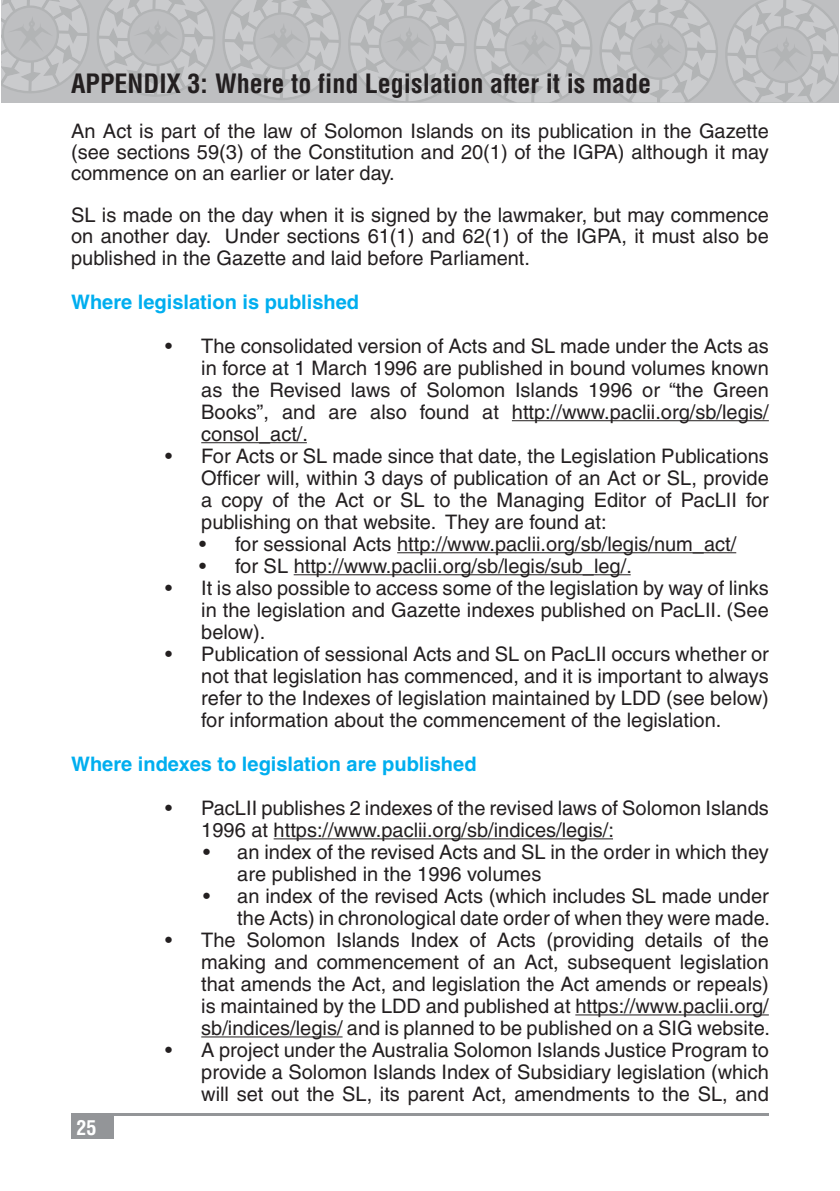
<style>
.page{position:relative;width:840px;height:1191px;background:#fff}
.page>*{position:absolute;margin:0;border:0;box-sizing:border-box;transform-origin:0 0}
.t1{font:700 condensed 26px "Helvetica CE";color:#231f20}
.t2{font:20px/22px "Helvetica CE";color:#231f20;text-align:justify}
.t3{font:700 20px "Helvetica";color:#00aeef}
.t4{font:700 condensed 20px "Helvetica CE";color:#fff}
</style>
<div class="page">
<div style="left:71px;top:1115px;width:43px;height:23px;background:#939598"></div>
<hr style="left:71px;top:1113px;width:697px;height:2px;background:#939598">
<div style="left:1px;top:0;width:837px;height:102px;background:#bebfc1"></div>
<svg style="left:1px;top:0;width:88px;height:93px"></svg>
<svg style="left:97px;top:0;width:118px;height:96px"></svg>
<svg style="left:223px;top:0;width:118px;height:100px"></svg>
<svg style="left:348px;top:0;width:118px;height:102px"></svg>
<svg style="left:474px;top:0;width:118px;height:102px"></svg>
<svg style="left:600px;top:0;width:118px;height:102px"></svg>
<svg style="left:726px;top:0;width:110px;height:102px"></svg>
<hr style="left:511px;top:420px;width:257px;height:1px;background:#231f20">
<hr style="left:201px;top:442px;width:106px;height:1px;background:#231f20">
<hr style="left:397px;top:552px;width:338px;height:1px;background:#231f20">
<hr style="left:293px;top:574px;width:337px;height:1px;background:#231f20">
<hr style="left:273px;top:838px;width:339px;height:1px;background:#231f20">
<hr style="left:575px;top:1014px;width:193px;height:1px;background:#231f20">
<hr style="left:201px;top:1036px;width:141px;height:1px;background:#231f20">
<h1 class="t1" style="left:71px;top:67px;width:581px">APPENDIX 3: Where to find Legislation after it is made</h1>
<p class="t2" style="left:71px;top:120px;width:698px;line-height:21px">An Act is part of the law of Solomon Islands on its publication in the Gazette (see sections 59(3) of the Constitution and 20(1) of the IGPA) although it may commence on an earlier or later day.</p>
<p class="t2" style="left:71px;top:204px;width:698px">SL is made on the day when it is signed by the lawmaker, but may commence on another day. Under sections 61(1) and 62(1) of the IGPA, it must also be published in the Gazette and laid before Parliament.</p>
<p class="t3" style="left:71px;top:289px;width:289px">Where legislation is published</p>
<p class="t2" style="left:201px;top:335px;width:568px;text-indent:-36px">• The consolidated version of Acts and SL made under the Acts as in force at 1 March 1996 are published in bound volumes known as the Revised laws of Solomon Islands 1996 or “the Green Books”, and are also found at http://www.paclii.org/sb/legis/ consol_act/.</p>
<p class="t2" style="left:201px;top:445px;width:568px;text-indent:-36px">• For Acts or SL made since that date, the Legislation Publications Officer will, within 3 days of publication of an Act or SL, provide a copy of the Act or SL to the Managing Editor of PacLII for publishing on that website. They are found at:</p>
<p class="t2" style="left:199px;top:533px;width:538px">• for sessional Acts http://www.paclii.org/sb/legis/num_act/</p>
<p class="t2" style="left:199px;top:555px;width:434px">• for SL http://www.paclii.org/sb/legis/sub_leg/.</p>
<p class="t2" style="left:201px;top:577px;width:568px;text-indent:-36px">• It is also possible to access some of the legislation by way of links in the legislation and Gazette indexes published on PacLII. (See below).</p>
<p class="t2" style="left:201px;top:643px;width:568px;text-indent:-36px">• Publication of sessional Acts and SL on PacLII occurs whether or not that legislation has commenced, and it is important to always refer to the Indexes of legislation maintained by LDD (see below) for information about the commencement of the legislation.</p>
<p class="t3" style="left:71px;top:751px;width:406px">Where indexes to legislation are published</p>
<p class="t2" style="left:201px;top:797px;width:568px;text-indent:-36px">• PacLII publishes 2 indexes of the revised laws of Solomon Islands<br>1996 at https://www.paclii.org/sb/indices/legis/:</p>
<p class="t2" style="left:237px;top:841px;width:532px;text-indent:-34px">• an index of the revised Acts and SL in the order in which they are published in the 1996 volumes</p>
<p class="t2" style="left:203px;top:885px;width:568px;text-align:right">• an index of the revised Acts (which includes SL made under the Acts) in chronological date order of when they were made.</p>
<p class="t2" style="left:201px;top:929px;width:570px;text-indent:-36px">• The Solomon Islands Index of Acts (providing details of the making and commencement of an Act, subsequent legislation that amends the Act, and legislation the Act amends or repeals) is maintained by the LDD and published at https://www.paclii.org/ sb/indices/legis/ and is planned to be published on a SIG website.</p>
<p class="t2" style="left:201px;top:1039px;width:568px;text-indent:-36px">• A project under the Australia Solomon Islands Justice Program to provide a Solomon Islands Index of Subsidiary legislation (which will set out the SL, its parent Act, amendments to the SL, and</p>
<p class="t4" style="left:76px;top:1114px;width:21px">25</p>
</div>
